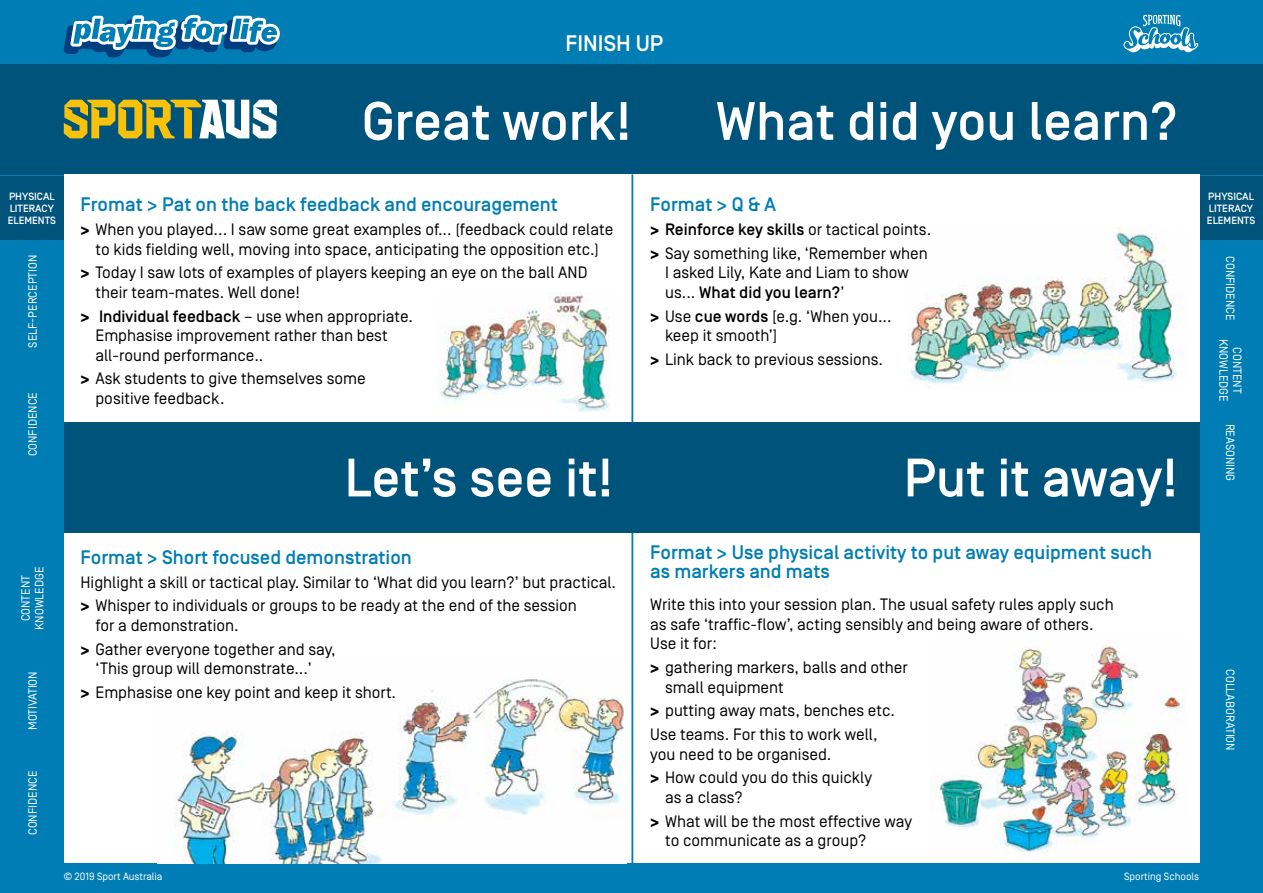
<style>
.page{position:relative;width:1263px;height:893px;background:#007db4}
.page>*{position:absolute;margin:0;border:0;box-sizing:border-box;transform-origin:0 0}
.t1{font:500 54px "Simplon Norm";color:#fff}
.t2{font:500 22.5px "Simplon Norm";color:#fff}
.t3{font:500 19.5px/19.5px "Simplon Norm";color:#007db4}
.t4{font:16.5px/19.5px "Simplon Norm";color:#000}
.t5{font:12px/13.5px "Simplon Norm";color:#fff;text-align:center}
.t6{font:500 10.5px/12px "Simplon Norm";color:#fff}
.t7{font:10.5px "Simplon Norm";color:#fff}
.s1{font-weight:700}
.s2{font-weight:500}
</style>
<div class="page">
<div style="left:0;top:64px;width:1263px;height:110px;background:#00537b"></div>
<svg style="left:1123px;top:15px;width:75px;height:37px"></svg>
<svg style="left:64px;top:15px;width:216px;height:43px"></svg>
<svg style="left:64px;top:100px;width:213px;height:38px"></svg>
<div style="left:1199px;top:176px;width:64px;height:64px;background:#00537b"></div>
<div style="left:64px;top:174px;width:1135px;height:689px;background:#fff"></div>
<img style="left:174px;top:679px;width:450px;height:184px">
<img style="left:438px;top:293px;width:171px;height:119px">
<img style="left:908px;top:227px;width:276px;height:157px">
<img style="left:929px;top:639px;width:256px;height:215px">
<hr style="left:631px;top:174px;width:2px;height:689px;background:#007db4">
<div style="left:64px;top:422px;width:1135px;height:111px;background:#00537b"></div>
<div style="left:0;top:176px;width:64px;height:64px;background:#00537b"></div>
<h2 class="t2" style="left:565px;top:31px;width:99px">FINISH UP</h2>
<h1 class="t1" style="left:362px;top:93px;width:271px">Great work!</h1>
<h1 class="t1" style="left:716px;top:93px;width:464px">What did you learn?</h1>
<p class="t6" style="left:8px;top:191px;width:50px">PHYSICAL<br>LITERACY<br>ELEMENTS</p>
<p class="t5" style="left:26px;top:348px;width:94px;rotate:-90deg">SELF-PERCEPTION</p>
<p class="t5" style="left:26px;top:456px;width:66px;rotate:-90deg">CONFIDENCE</p>
<p class="t3" style="left:81px;top:196px;width:479px">Fromat &gt; Pat on the back feedback and encouragement</p>
<p class="t4" style="left:81px;top:220px;width:534px;text-align:center"><span class="s1">&gt;</span> When you played... I saw some great examples of... (feedback could relate to kids fielding well, moving into space, anticipating the opposition etc.)</p>
<p class="t4" style="left:95px;top:263px;width:493px;text-indent:-15px"><span class="s1">&gt;</span> Today I saw lots of examples of players keeping an eye on the ball AND their team-mates. Well done!</p>
<p class="t4" style="left:95px;top:307px;width:319px;text-indent:-15px"><span class="s1">&gt;</span> <span class="s2">Individual feedback</span> – use when appropriate.<br>Emphasise improvement rather than best all-round performance..</p>
<p class="t4" style="left:95px;top:369px;width:272px;text-indent:-15px"><span class="s1">&gt;</span> Ask students to give themselves some positive feedback.</p>
<h1 class="t1" style="left:345px;top:449px;width:270px">Let’s see it!</h1>
<p class="t3" style="left:650px;top:196px;width:127px">Format &gt; Q &amp; A</p>
<p class="t4" style="left:650px;top:218px;width:283px;line-height:23.7px"><span class="s1">&gt;</span> <span class="s2">Reinforce key skills</span> or tactical points. <span class="s1">&gt;</span> Say something like, ‘Remember when</p>
<p class="t4" style="left:665px;top:263px;width:245px">I asked Lily, Kate and Liam to show us... <span class="s2">What did you learn?</span>’</p>
<p class="t4" style="left:665px;top:307px;width:228px;text-indent:-15px"><span class="s1">&gt;</span> Use <span class="s2">cue words</span> [e.g. ‘When you... keep it smooth’]</p>
<p class="t4" style="left:650px;top:350px;width:234px"><span class="s1">&gt;</span> Link back to previous sessions.</p>
<h1 class="t1" style="left:904px;top:449px;width:276px">Put it away!</h1>
<p class="t6" style="left:1207px;top:191px;width:50px">PHYSICAL<br>LITERACY<br>ELEMENTS</p>
<p class="t5" style="left:1237px;top:256px;width:66px;rotate:90deg">CONFIDENCE</p>
<p class="t5" style="left:1243px;top:339px;width:65px;rotate:90deg">CONTENT<br>KNOWLEDGE</p>
<p class="t5" style="left:1237px;top:424px;width:59px;rotate:90deg">REASONING</p>
<p class="t5" style="left:19px;top:630px;width:65px;rotate:-90deg">CONTENT<br>KNOWLEDGE</p>
<p class="t5" style="left:26px;top:730px;width:60px;rotate:-90deg">MOTIVATION</p>
<p class="t5" style="left:26px;top:835px;width:66px;rotate:-90deg">CONFIDENCE</p>
<p class="t3" style="left:81px;top:548px;width:333px">Format &gt; Short focused demonstration</p>
<p class="t4" style="left:81px;top:570px;width:537px;line-height:23.7px">Highlight a skill or tactical play. Similar to ‘What did you learn?’ but practical. <span class="s1">&gt;</span> Whisper to individuals or groups to be ready at the end of the session</p>
<p class="t4" style="left:81px;top:614px;width:257px;line-height:23.7px;text-indent:15px">for a demonstration.<br><span class="s1">&gt;</span> Gather everyone together and say,</p>
<p class="t4" style="left:81px;top:657px;width:317px;line-height:23.7px;text-indent:15px">‘This group will demonstrate...’<br><span class="s1">&gt;</span> Emphasise one key point and keep it short.</p>
<p class="t3" style="left:650px;top:543px;width:503px">Format &gt; Use physical activity to put away equipment such as markers and mats</p>
<p class="t4" style="left:650px;top:595px;width:465px">Write this into your session plan. The usual safety rules apply such as safe ‘traffic-flow’, acting sensibly and being aware of others.<br>Use it for:</p>
<p class="t4" style="left:665px;top:658px;width:244px;text-indent:-15px"><span class="s1">&gt;</span> gathering markers, balls and other small equipment</p>
<p class="t4" style="left:650px;top:699px;width:246px;line-height:23.7px"><span class="s1">&gt;</span> putting away mats, benches etc.<br>Use teams. For this to work well,</p>
<p class="t4" style="left:650px;top:742px;width:224px;line-height:23.7px">you need to be organised.<br><span class="s1">&gt;</span> How could you do this quickly</p>
<p class="t4" style="left:650px;top:786px;width:263px;line-height:23.7px;text-indent:15px">as a class?<br><span class="s1">&gt;</span> What will be the most effective way</p>
<p class="t4" style="left:665px;top:831px;width:203px">to communicate as a group?</p>
<p class="t7" style="left:64px;top:871px;width:100px">© 2019 Sport Australia</p>
<p class="t7" style="left:1124px;top:871px;width:77px">Sporting Schools</p>
<p class="t5" style="left:1237px;top:669px;width:83px;rotate:90deg">COLLABORATION</p>
</div>
